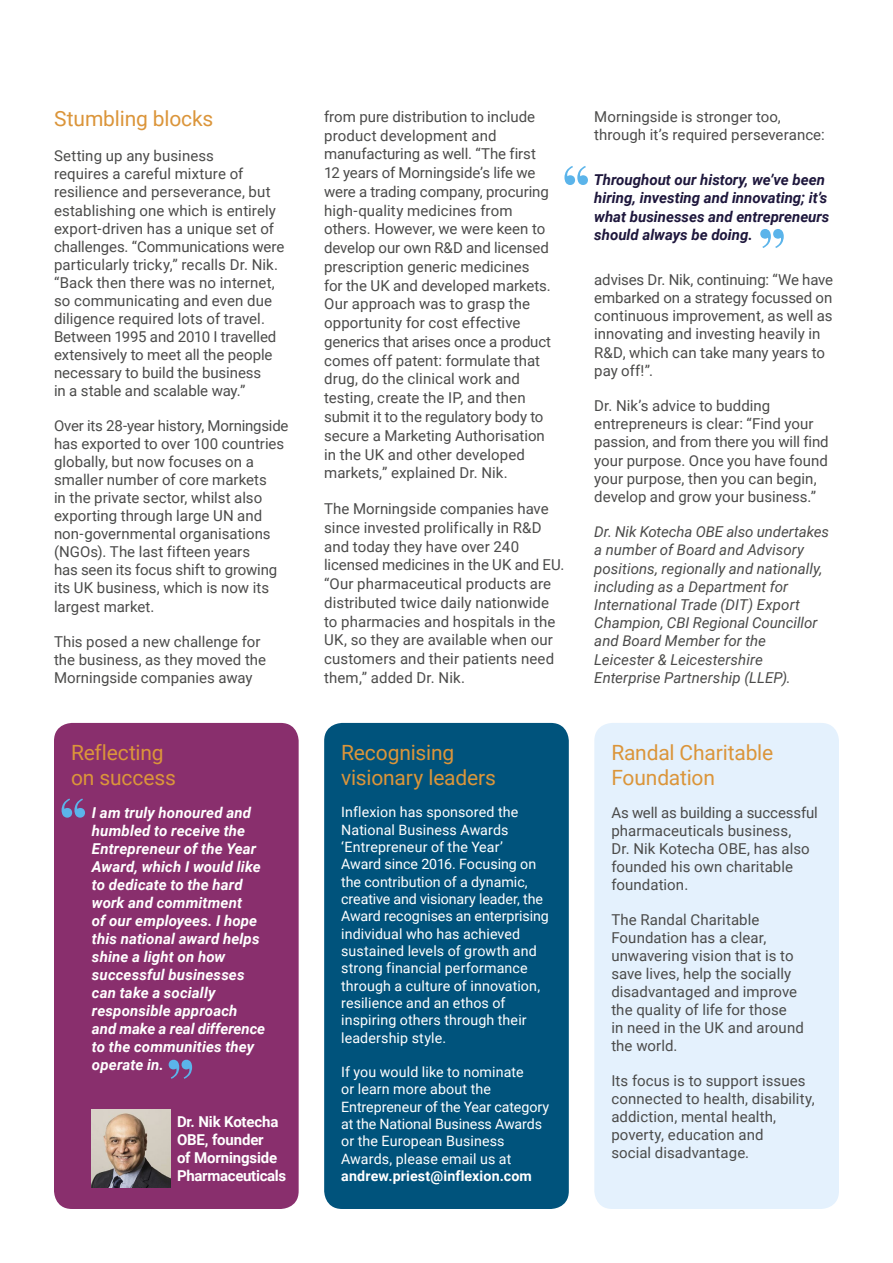
<style>
.page{position:relative;width:893px;height:1263px;background:#fff}
.page>*{position:absolute;margin:0;border:0;box-sizing:border-box;transform-origin:0 0}
.t1{font:21px/25.2px "Roboto";letter-spacing:-.01em;color:#db953a}
.t2{font:15px/18px "Roboto";color:#4b4b4a}
.t3{font:italic 700 15px/18px "Roboto";letter-spacing:.01em;color:#fff}
.t4{font:italic 15px/18.1px "Roboto";color:#4b4b4a}
.t5{font:italic 700 15px/18.1px "Roboto";color:#1e173c}
.t6{font:700 15px/18px "Roboto";letter-spacing:-.01em;color:#fff}
.t7{font:14.25px/17.4px "Roboto";letter-spacing:.005em;color:#fff}
.t8{font:700 14.25px "Roboto";letter-spacing:.01em;color:#fff}
</style>
<div class="page">
<svg style="left:564px;top:166px;width:24px;height:19px"></svg>
<svg style="left:760px;top:229px;width:24px;height:19px"></svg>
<div style="left:54px;top:723px;width:245px;height:486px;background:#892f6d;border-radius:18px"></div>
<div style="left:324px;top:723px;width:245px;height:486px;background:#00537c;border-radius:18px"></div>
<div style="left:594px;top:723px;width:245px;height:486px;background:#e4f1fd;border-radius:18px"></div>
<svg style="left:62px;top:798px;width:23px;height:20px"></svg>
<svg style="left:169px;top:1060px;width:23px;height:19px"></svg>
<img style="left:92px;top:1109px;width:78px;height:79px">
<h1 class="t1" style="left:54px;top:105px;width:161px">Stumbling blocks</h1>
<p class="t2" style="left:54px;top:146px;width:232px">Setting up any business<br>requires a careful mixture of resilience and perseverance, but establishing one which is entirely export-driven has a unique set of challenges. “Communications were particularly tricky,” recalls Dr. Nik. “Back then there was no internet, so communicating and even due diligence required lots of travel.<br>Between 1995 and 2010 I travelled extensively to meet all the people necessary to build the business<br>in a stable and scalable way.”</p>
<p class="t2" style="left:54px;top:416px;width:236px">Over its 28-year history, Morningside has exported to over 100 countries globally, but now focuses on a smaller number of core markets<br>in the private sector, whilst also exporting through large UN and non-governmental organisations (NGOs). The last fifteen years<br>has seen its focus shift to growing its UK business, which is now its largest market.</p>
<p class="t2" style="left:54px;top:632px;width:214px">This posed a new challenge for the business, as they moved the<br>Morningside companies away</p>
<p class="t2" style="left:324px;top:107px;width:229px;line-height:18.8px">from pure distribution to include product development and manufacturing as well. “The first<br>12 years of Morningside’s life we were a trading company, procuring high-quality medicines from others. However, we were keen to develop our own R&amp;D and licensed prescription generic medicines for the UK and developed markets.<br>Our approach was to grasp the opportunity for cost effective generics that arises once a product comes off patent: formulate that drug, do the clinical work and testing, create the IP, and then submit it to the regulatory body to secure a Marketing Authorisation in the UK and other developed markets,” explained Dr. Nik.</p>
<p class="t2" style="left:324px;top:499px;width:242px;line-height:18.8px">The Morningside companies have since invested prolifically in R&amp;D and today they have over 240 licensed medicines in the UK and EU. “Our pharmaceutical products are distributed twice daily nationwide to pharmacies and hospitals in the<br>UK, so they are available when our customers and their patients need them,” added Dr. Nik.</p>
<h1 class="t1" style="left:71px;top:739px;width:106px">Reflecting on success</h1>
<h1 class="t1" style="left:341px;top:739px;width:156px">Recognising visionary leaders</h1>
<p class="t7" style="left:341px;top:803px;width:209px">Inflexion has sponsored the<br>National Business Awards ‘Entrepreneur of the Year’<br>Award since 2016. Focusing on the contribution of a dynamic, creative and visionary leader, the<br>Award recognises an enterprising individual who has achieved sustained levels of growth and strong financial performance through a culture of innovation, resilience and an ethos of inspiring others through their leadership style.</p>
<p class="t7" style="left:341px;top:1063px;width:210px">If you would like to nominate<br>or learn more about the<br>Entrepreneur of the Year category at the National Business Awards or the European Business<br>Awards, please email us at</p>
<p class="t8" style="left:341px;top:1166px;width:192px">andrew.priest@inflexion.com</p>
<p class="t3" style="left:92px;top:803px;width:175px">I am truly honoured and humbled to receive the<br>Entrepreneur of the Year<br>Award, which I would like to dedicate to the hard work and commitment<br>of our employees. I hope this national award helps shine a light on how successful businesses can take a socially responsible approach and make a real difference to the communities they operate in.</p>
<p class="t6" style="left:177px;top:1112px;width:111px">Dr. Nik Kotecha<br>OBE, founder<br>of Morningside<br>Pharmaceuticals</p>
<p class="t2" style="left:594px;top:107px;width:232px">Morningside is stronger too, through it’s required perseverance:</p>
<p class="t5" style="left:594px;top:170px;width:237px">Throughout our history, we’ve been hiring, investing and innovating; it’s what businesses and entrepreneurs should always be doing.</p>
<p class="t2" style="left:594px;top:270px;width:240px">advises Dr. Nik, continuing: “We have embarked on a strategy focussed on continuous improvement, as well as innovating and investing heavily in<br>R&amp;D, which can take many years to pay off!”.</p>
<p class="t2" style="left:594px;top:396px;width:236px">Dr. Nik’s advice to budding entrepreneurs is clear: “Find your passion, and from there you will find your purpose. Once you have found your purpose, then you can begin, develop and grow your business.”</p>
<p class="t4" style="left:594px;top:522px;width:236px">Dr. Nik Kotecha OBE also undertakes a number of Board and Advisory positions, regionally and nationally, including as a Department for<br>International Trade (DIT) Export<br>Champion, CBI Regional Councillor and Board Member for the<br>Leicester &amp; Leicestershire<br>Enterprise Partnership (LLEP).</p>
<h1 class="t1" style="left:611px;top:739px;width:164px">Randal Charitable<br>Foundation</h1>
<p class="t2" style="left:611px;top:803px;width:208px">As well as building a successful pharmaceuticals business,<br>Dr. Nik Kotecha OBE, has also founded his own charitable foundation.</p>
<p class="t2" style="left:611px;top:910px;width:194px">The Randal Charitable<br>Foundation has a clear, unwavering vision that is to save lives, help the socially disadvantaged and improve the quality of life for those<br>in need in the UK and around the world.</p>
<p class="t2" style="left:611px;top:1071px;width:205px">Its focus is to support issues connected to health, disability, addiction, mental health, poverty, education and<br>social disadvantage.</p>
</div>
